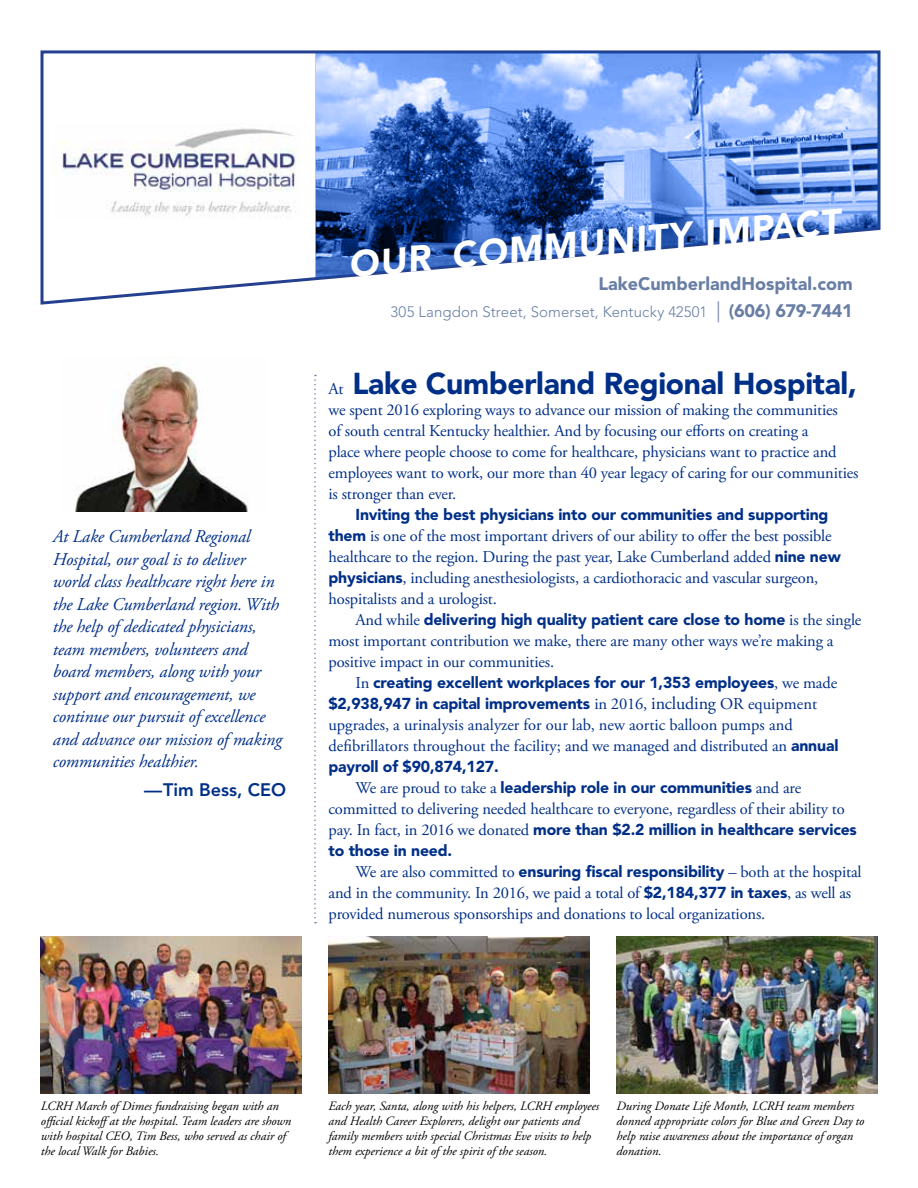
<style>
.page{position:relative;width:918px;height:1188px;background:#fff}
.page>*{position:absolute;margin:0;border:0;box-sizing:border-box;transform-origin:0 0}
.t1{font:900 36.3px "Avenir LT Pro";color:#fff}
.t2{font:900 30px "Avenir LT Pro";letter-spacing:-.01em;color:#002f87}
.t3{font:italic 18px/22.5px "Adobe Garamond Pro";letter-spacing:-.01em;color:#002f87}
.t4{font:900 18px "Avenir LT Pro";color:#687ea5}
.t5{font:800 18px "Avenir LT Pro";color:#002f87}
.t6{font:16.5px/21px "Adobe Garamond Pro";letter-spacing:-.01em;color:#002f87}
.t7{font:900 15.75px/21px "Avenir LT Pro";letter-spacing:-.01em;color:#002f87}
.t8{font:300 15px "Avenir LT Pro";letter-spacing:.01em;color:#687ea5}
.t9{font:italic 12.75px/15px "Adobe Garamond Pro";color:#000}
.s1{font-size:21px}
.s2{font-weight:900;font-size:18px}
.s3{font-family:"Adobe Garamond Pro";font-weight:400;font-size:16.5px}
.s4{font-family:"Avenir LT Pro";font-weight:900;font-size:15.75px}
.s5{font-family:"Adobe Garamond Pro";font-weight:400;font-size:18px}
</style>
<div class="page">
<svg style="left:40px;top:50px;width:841px;height:255px"></svg>
<svg style="left:316px;top:52px;width:563px;height:226px;background:#7797d5"></svg>
<svg style="left:314px;top:375px;width:2px;height:548px"></svg>
<img style="left:75px;top:364px;width:173px;height:148px">
<img style="left:53px;top:124px;width:249px;height:96px">
<img style="left:40px;top:937px;width:262px;height:156px">
<img style="left:328px;top:937px;width:262px;height:156px">
<img style="left:616px;top:937px;width:261px;height:156px">
<p class="t3" style="left:53px;top:526px;width:231px">At Lake Cumberland Regional<br>Hospital, our goal is to deliver world class healthcare right here in the Lake Cumberland region. With the help of dedicated physicians, team members, volunteers and board members, along with your support and encouragement, we continue our pursuit of excellence and advance our mission of making communities healthier.</p>
<p class="t5" style="left:144px;top:779px;width:144px">—Tim Bess, CEO</p>
<h1 class="t1" style="left:347px;top:243px;width:495px;rotate:-5deg">OUR COMMUNITY IMPACT</h1>
<p class="t4" style="left:598px;top:273px;width:256px">LakeCumberlandHospital.com</p>
<p class="t8" style="left:390px;top:303px;width:464px">305 Langdon Street, Somerset, Kentucky 42501 <span class="s1">|</span> <span class="s2">(606) 679-7441</span></p>
<h2 class="t2" style="left:328px;top:366px;width:530px"><span class="s3">At</span> Lake Cumberland Regional Hospital,</h2>
<p class="t6" style="left:328px;top:400px;width:532px">we spent 2016 exploring ways to advance our mission of making the communities<br>of south central Kentucky healthier. And by focusing our efforts on creating a<br>place where people choose to come for healthcare, physicians want to practice and employees want to work, our more than 40 year legacy of caring for our communities is stronger than ever.</p>
<p class="t7" style="left:356px;top:504px;width:475px">Inviting the best physicians into our communities and supporting</p>
<p class="t6" style="left:328px;top:526px;width:514px"><span class="s4">them</span> is one of the most important drivers of our ability to offer the best possible healthcare to the region. During the past year, Lake Cumberland added <span class="s4">nine new physicians</span>, including anesthesiologists, a cardiothoracic and vascular surgeon, hospitalists and a urologist.</p>
<p class="t7" style="left:355px;top:609px;width:507px"><span class="s3">And while</span> delivering high quality patient care close to home <span class="s3">is the single</span></p>
<p class="t6" style="left:329px;top:631px;width:507px">most important contribution we make, there are many other ways we’re making a positive impact in our communities.</p>
<p class="t7" style="left:328px;top:672px;width:510px;text-indent:27px"><span class="s3">In</span> creating excellent workplaces for our 1,353 employees<span class="s3">, we made </span>$2,938,947 in capital improvements <span class="s3">in 2016,</span> <span class="s5">including</span> <span class="s3">OR equipment</span></p>
<p class="t6" style="left:329px;top:715px;width:511px">upgrades, a urinalysis analyzer for our lab, new aortic balloon pumps and defibrillators throughout the facility; and we managed and distributed an <span class="s4">annual</span></p>
<p class="t7" style="left:356px;top:756px;width:447px;text-indent:-27px">payroll of $90,874,127.<br><span class="s3">We are proud to take a</span> leadership role in our communities <span class="s3">and are</span></p>
<p class="t6" style="left:328px;top:799px;width:518px">committed to delivering needed healthcare to everyone, regardless of their ability to</p>
<p class="t7" style="left:328px;top:819px;width:530px"><span class="s3">pay. In fact, in 2016 we donated</span> more than $2.2 million in healthcare services to those in need.</p>
<p class="t6" style="left:328px;top:862px;width:535px;text-indent:27px">We are also committed to <span class="s4">ensuring fiscal responsibility</span> – both at the hospital and in the community. In 2016, we paid a total of <span class="s4">$2,184,377 in taxes</span>, as well as provided numerous sponsorships and donations to local organizations.</p>
<p class="t9" style="left:41px;top:1099px;width:252px">LCRH March of Dimes fundraising began with an official kickoffat the hospital. Team leaders are shown with hospital CEO, Tim Bess, who served as chair of the local Walk for Babies.</p>
<p class="t9" style="left:328px;top:1099px;width:272px">Each year, Santa, along with his helpers, LCRH employees and Health Career Explorers, delight our patients and family members with special Christmas Eve visits to help them experience a bit of the spirit of the season.</p>
<p class="t9" style="left:616px;top:1099px;width:249px">During Donate Life Month, LCRH team members donned appropriate colors for Blue and Green Day to help raise awareness about the importance of organ donation.</p>
</div>
